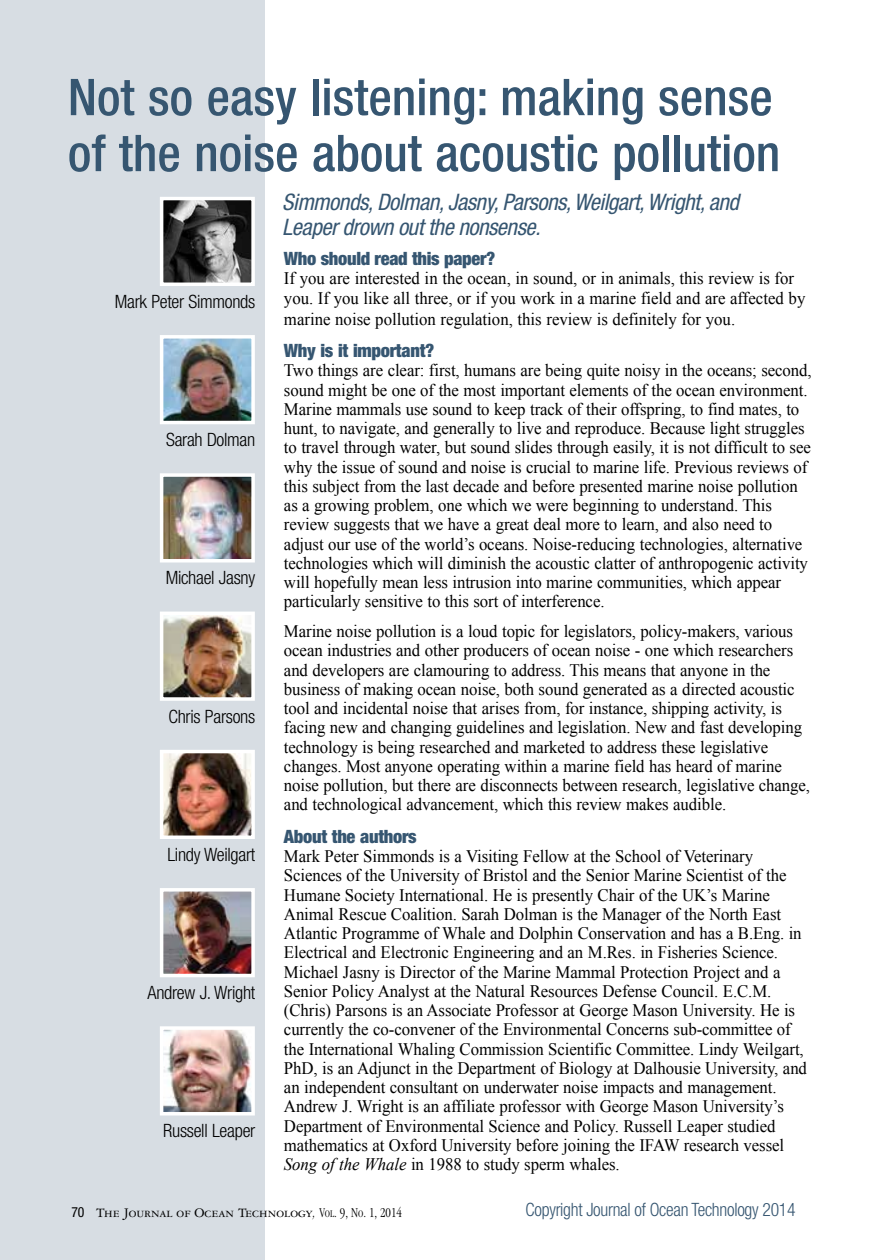
<style>
.page{position:relative;width:882px;height:1260px;background:#fff}
.page>*{position:absolute;margin:0;border:0;box-sizing:border-box;transform-origin:0 0}
.t1{font:500 condensed 50.75px/56px "Helvetica Neue";color:#365671}
.t2{font:italic condensed 22.75px/24.5px "Helvetica Neue";letter-spacing:-.02em;color:#365671}
.t3{font:300 condensed 18.38px "Helvetica Neue";letter-spacing:-.015em;color:#000}
.t4{font:900 condensed 18.38px "Helvetica Neue";letter-spacing:-.015em;color:#365671}
.t5{font:300 condensed 18.38px "Helvetica Neue";letter-spacing:-.015em;color:#365671;scale:.96 1}
.t6{font:17.5px/19.2px "Times New Roman";letter-spacing:-.005em;color:#000;scale:.96 1}
.t7{font:14px "Garamond Three SC";color:#000}
.s1{font-style:italic}
.s2{font-family:"Helvetica Neue";font-stretch:condensed}
.s3{font-family:"Garamond";font-weight:300;font-style:italic;font-stretch:condensed}
.s4{font-family:"Garamond";font-weight:300;font-stretch:condensed}
.s5{font-family:"Garamond";font-weight:300;font-stretch:condensed;font-size:10.5px}
</style>
<div class="page">
<div style="left:0;top:0;width:264px;height:1260px;background:#d7dde3"></div>
<img style="left:165px;top:202px;width:85px;height:79px">
<div style="left:160px;top:197px;width:95px;height:89px;border:4px solid #fff"></div>
<img style="left:165px;top:340px;width:85px;height:79px">
<div style="left:160px;top:335px;width:95px;height:89px;border:4px solid #fff"></div>
<img style="left:165px;top:478px;width:85px;height:80px">
<div style="left:160px;top:473px;width:95px;height:90px;border:4px solid #fff"></div>
<img style="left:165px;top:617px;width:85px;height:79px">
<div style="left:160px;top:612px;width:95px;height:89px;border:4px solid #fff"></div>
<img style="left:165px;top:755px;width:85px;height:79px">
<div style="left:160px;top:750px;width:95px;height:89px;border:4px solid #fff"></div>
<img style="left:165px;top:893px;width:85px;height:79px">
<div style="left:160px;top:888px;width:95px;height:89px;border:4px solid #fff"></div>
<img style="left:165px;top:1031px;width:85px;height:80px">
<div style="left:160px;top:1026px;width:95px;height:90px;border:4px solid #fff"></div>
<h1 class="t1" style="left:68px;top:69px;width:714px">Not so easy listening: making sense of the noise about acoustic pollution</h1>
<p class="t3" style="left:115px;top:291px;width:142px">Mark Peter Simmonds</p>
<p class="t3" style="left:166px;top:429px;width:91px">Sarah Dolman</p>
<p class="t3" style="left:166px;top:567px;width:91px">Michael Jasny</p>
<p class="t3" style="left:168px;top:706px;width:88px">Chris Parsons</p>
<p class="t3" style="left:167px;top:844px;width:89px">Lindy Weilgart</p>
<p class="t3" style="left:147px;top:982px;width:109px">Andrew J. Wright</p>
<p class="t3" style="left:163px;top:1120px;width:94px">Russell Leaper</p>
<h2 class="t2" style="left:282px;top:190px;width:458px">Simmonds, Dolman, Jasny, Parsons, Weilgart, Wright, and<br>Leaper drown out the nonsense.</h2>
<p class="t4" style="left:284px;top:247px;width:213px">Who should read this paper?</p>
<p class="t6" style="left:284px;top:269px;width:545px">If you are interested in the ocean, in sound, or in animals, this review is for you. If you like all three, or if you work in a marine field and are affected by</p>
<p class="t6" style="left:284px;top:309px;width:472px">marine noise pollution regulation, this review is definitely for you.</p>
<p class="t4" style="left:284px;top:339px;width:152px">Why is it important?</p>
<p class="t6" style="left:284px;top:361px;width:551px">Two things are clear: first, humans are being quite noisy in the oceans; second, sound might be one of the most important elements of the ocean environment.<br>Marine mammals use sound to keep track of their offspring, to find mates, to hunt, to navigate, and generally to live and reproduce. Because light struggles to travel through water, but sound slides through easily, it is not difficult to see why the issue of sound and noise is crucial to marine life. Previous reviews of this subject from the last decade and before presented marine noise pollution as a growing problem, one which we were beginning to understand. This review suggests that we have a great deal more to learn, and also need to adjust our use of the world’s oceans. Noise-reducing technologies, alternative technologies which will diminish the acoustic clatter of anthropogenic activity will hopefully mean less intrusion into marine communities, which appear particularly sensitive to this sort of interference.</p>
<p class="t6" style="left:284px;top:621px;width:550px">Marine noise pollution is a loud topic for legislators, policy-makers, various ocean industries and other producers of ocean noise - one which researchers and developers are clamouring to address. This means that anyone in the business of making ocean noise, both sound generated as a directed acoustic tool and incidental noise that arises from, for instance, shipping activity, is facing new and changing guidelines and legislation. New and fast developing technology is being researched and marketed to address these legislative changes. Most anyone operating within a marine field has heard of marine noise pollution, but there are disconnects between research, legislative change, and technological advancement, which this review makes audible.</p>
<p class="t4" style="left:284px;top:825px;width:134px">About the authors</p>
<p class="t6" style="left:284px;top:846px;width:546px">Mark Peter Simmonds is a Visiting Fellow at the School of Veterinary Sciences of the University of Bristol and the Senior Marine Scientist of the Humane Society International. He is presently Chair of the UK’s Marine Animal Rescue Coalition. Sarah Dolman is the Manager of the North East Atlantic Programme of Whale and Dolphin Conservation and has a B.Eng. in Electrical and Electronic Engineering and an M.Res. in Fisheries Science.<br>Michael Jasny is Director of the Marine Mammal Protection Project and a Senior Policy Analyst at the Natural Resources Defense Council. E.C.M. (Chris) Parsons is an Associate Professor at George Mason University. He is currently the co-convener of the Environmental Concerns sub-committee of the International Whaling Commission Scientific Committee. Lindy Weilgart, PhD, is an Adjunct in the Department of Biology at Dalhousie University, and an independent consultant on underwater noise impacts and management.<br>Andrew J. Wright is an affiliate professor with George Mason University’s Department of Environmental Science and Policy. Russell Leaper studied mathematics at Oxford University before joining the IFAW research vessel <span class="s1">Song of the Whale</span> in 1988 to study sperm whales.</p>
<p class="t7" style="left:71px;top:1205px;width:332px"><span class="s2">70</span> The Journal of Ocean Technology<span class="s3">,</span> <span class="s4">V</span><span class="s5">ol</span><span class="s4">. 9, N</span><span class="s5">o</span><span class="s4">. 1, 2014</span></p>
<p class="t5" style="left:526px;top:1199px;width:283px">Copyright Journal of Ocean Technology 2014</p>
</div>
